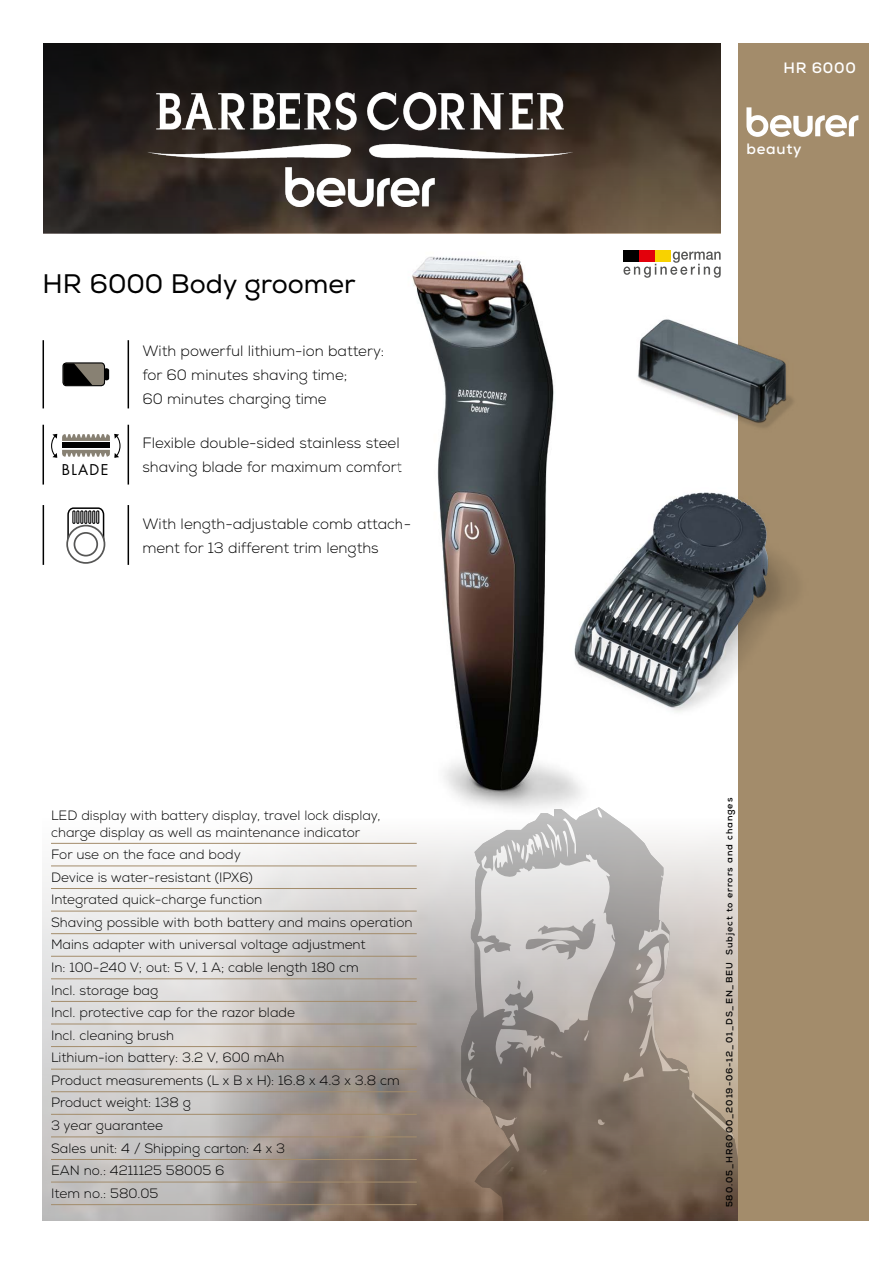
<style>
.page{position:relative;width:893px;height:1263px;background:#fff}
.page>*{position:absolute;margin:0;border:0;box-sizing:border-box;transform-origin:0 0}
.t1{font:25.5px "Nexa";color:#000}
.t2{font:300 15px/24px "Nexa";color:#000}
.t3{font:700 15px "Nexa";letter-spacing:.05em;color:#fff}
.t4{font:14.4px "Futura Std";letter-spacing:.095em;color:#000}
.t5{font:300 13.5px/22.5px "Nexa";color:#000}
.t6{font:700 9px "Nexa";letter-spacing:.1em;color:#000}
</style>
<div class="page">
<img style="left:415px;top:847px;width:46px;height:373px">
<div style="left:738px;top:43px;width:131px;height:1177px;background:#a38c6b"></div>
<svg style="left:746px;top:107px;width:112px;height:30px"></svg>
<svg style="left:623px;top:252px;width:98px;height:26px"></svg>
<div style="left:624px;top:251px;width:15px;height:11px;background:#000"></div>
<div style="left:639px;top:251px;width:16px;height:11px;background:#e3000b"></div>
<div style="left:655px;top:251px;width:16px;height:11px;background:#f8d200"></div>
<svg style="left:461px;top:811px;width:277px;height:409px;background:#a59b93"></svg>
<img style="left:43px;top:43px;width:678px;height:190px">
<img style="left:147px;top:93px;width:425px;height:113px">
<svg style="left:43px;top:836px;width:372px;height:385px;background:#c8c4c1"></svg>
<hr style="left:51px;top:843px;width:366px;height:1px;background:#a38c6b">
<hr style="left:51px;top:865px;width:366px;height:1px;background:#a38c6b">
<hr style="left:51px;top:888px;width:366px;height:1px;background:#a38c6b">
<hr style="left:51px;top:911px;width:366px;height:1px;background:#a38c6b">
<hr style="left:51px;top:933px;width:366px;height:1px;background:#a38c6b">
<hr style="left:51px;top:956px;width:366px;height:1px;background:#a38c6b">
<hr style="left:51px;top:978px;width:366px;height:1px;background:#a38c6b">
<hr style="left:51px;top:1001px;width:366px;height:1px;background:#a38c6b">
<hr style="left:51px;top:1023px;width:366px;height:1px;background:#a38c6b">
<hr style="left:51px;top:1046px;width:366px;height:1px;background:#a38c6b">
<hr style="left:51px;top:1069px;width:366px;height:1px;background:#a38c6b">
<hr style="left:51px;top:1091px;width:366px;height:1px;background:#a38c6b">
<hr style="left:51px;top:1114px;width:366px;height:1px;background:#a38c6b">
<hr style="left:51px;top:1136px;width:366px;height:1px;background:#a38c6b">
<hr style="left:51px;top:1159px;width:366px;height:1px;background:#a38c6b">
<hr style="left:51px;top:1182px;width:366px;height:1px;background:#a38c6b">
<hr style="left:51px;top:1204px;width:366px;height:1px;background:#a38c6b">
<div style="left:63px;top:363px;width:42px;height:23px;background:#888173;border-radius:3px"></div>
<div style="left:62px;top:362px;width:43px;height:24px;border:1px solid #000;border-radius:3px"></div>
<svg style="left:63px;top:363px;width:29px;height:22px"></svg>
<svg style="left:104px;top:367px;width:5px;height:14px"></svg>
<hr style="left:43px;top:340px;width:1px;height:68px;background:#000">
<hr style="left:128px;top:340px;width:1px;height:68px;background:#000">
<hr style="left:128px;top:425px;width:1px;height:60px;background:#000">
<hr style="left:43px;top:425px;width:1px;height:60px;background:#000">
<svg style="left:51px;top:433px;width:70px;height:25px"></svg>
<hr style="left:128px;top:505px;width:1px;height:60px;background:#000">
<hr style="left:43px;top:505px;width:1px;height:60px;background:#000">
<svg style="left:67px;top:526px;width:37px;height:37px"></svg>
<div style="left:66px;top:525px;width:39px;height:39px;border:2px solid #565655;border-radius:50%"></div>
<div style="left:74px;top:532px;width:24px;height:24px;border:2px solid #565655;border-radius:50%"></div>
<svg style="left:67px;top:507px;width:38px;height:41px"></svg>
<img style="left:400px;top:229px;width:205px;height:618px">
<img style="left:413px;top:259px;width:140px;height:531px">
<img style="left:554px;top:480px;width:242px;height:253px">
<img style="left:574px;top:493px;width:194px;height:215px">
<img style="left:637px;top:319px;width:156px;height:109px">
<img style="left:639px;top:320px;width:147px;height:102px">
<h1 class="t1" style="left:43px;top:268px;width:315px">HR 6000 Body groomer</h1>
<p class="t2" style="left:142px;top:339px;width:243px">With powerful lithium-ion battery: for 60 minutes shaving time;<br>60 minutes charging time</p>
<p class="t2" style="left:142px;top:431px;width:259px">Flexible double-sided stainless steel</p>
<p class="t4" style="left:62px;top:460px;width:48px">BLADE</p>
<p class="t2" style="left:142px;top:455px;width:261px">shaving blade for maximum comfort</p>
<p class="t2" style="left:142px;top:512px;width:270px">With length-adjustable comb attach&shy;ment for 13 different trim lengths</p>
<p class="t5" style="left:51px;top:808px;width:331px;line-height:16.2px">LED display with battery display, travel lock display, charge display as well as maintenance indicator</p>
<p class="t5" style="left:51px;top:844px;width:363px">For use on the face and body<br>Device is water-resistant (IPX6)<br>Integrated quick-charge function<br>Shaving possible with both battery and mains operation<br>Mains adapter with universal voltage adjustment<br>In: 100-240 V; out: 5 V, 1 A; cable length 180 cm<br>Incl. storage bag<br>Incl. protective cap for the razor blade<br>Incl. cleaning brush<br>Lithium-ion battery: 3.2 V, 600 mAh<br>Product measurements (L x B x H): 16.8 x 4.3 x 3.8 cm<br>Product weight: 138 g<br>3 year guarantee<br>Sales unit: 4 / Shipping carton: 4 x 3<br>EAN no.: 4211125 58005 6<br>Item no.: 580.05</p>
<p class="t3" style="left:783px;top:58px;width:74px">HR 6000</p>
<p class="t3" style="left:746px;top:139px;width:57px">beauty</p>
<p class="t6" style="left:724px;top:1207px;width:411px;rotate:-90deg">580.05_HR6000_2019-06-12_01_DS_EN_BEU Subject to errors and changes</p>
</div>
